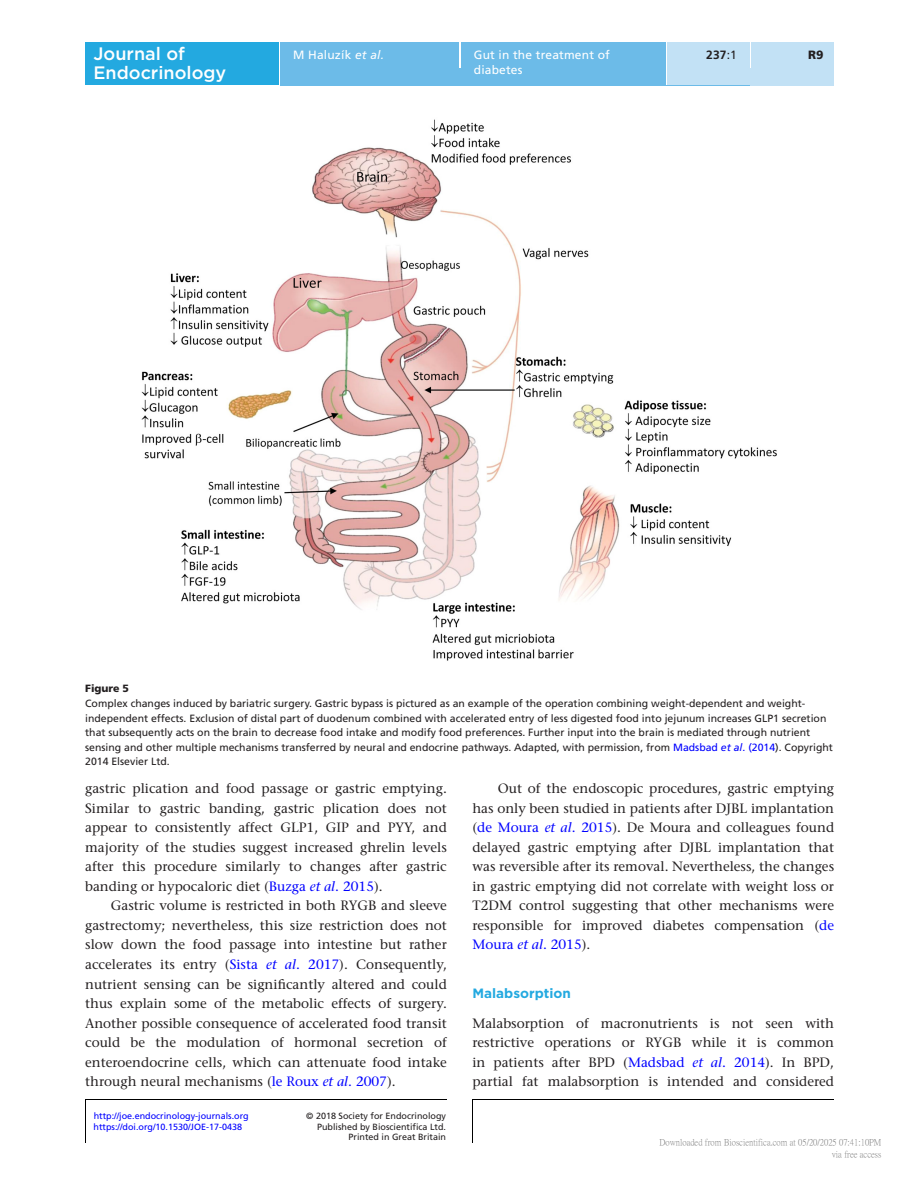
<style>
.page{position:relative;width:919px;height:1187px;background:#fff}
.page>*{position:absolute;margin:0;border:0;box-sizing:border-box;transform-origin:0 0}
.t1{font:500 18px "Gotham";color:#fff}
.TXI{font:500 13.5px/19.5px "Stone Serif Std";color:#231f20;text-align:justify}
.TXT{font:500 13.5px/19.5px "Stone Serif Std";color:#231f20;text-align:justify}
.t2{font:700 13.5px "Gotham";color:#23a9e0}
.t3{font:12px/14.7px "Frutiger LT Std";letter-spacing:.015em;color:#fff}
.t4{font:700 12px "Frutiger LT Std";color:#231f20}
.t5{font:900 12px "Frutiger LT Std";color:#231f20}
.FC{font:10.5px/14.7px "Frutiger LT Std";color:#231f20}
.FC-2{font:900 10.5px "Frutiger LT Std";color:#231f20}
.t6{font:9px/11.2px "Frutiger LT Std";color:#231f20;text-align:right}
.t7{font:9px "Frutiger LT Std";color:#00f}
.t8{font:9px/12px "P Ming Li U";color:rgb(0 0 0/.5);text-align:right}
.s1{font-weight:400}
.s2{font-style:italic}
.s3{color:#00f}
.s4{font-style:italic;color:#00f}
</style>
<div class="page">
<hr style="left:472px;top:1099px;width:1px;height:43px;background:#000">
<hr style="left:472px;top:1099px;width:361px;height:1px;background:#000">
<hr style="left:85px;top:1099px;width:1px;height:43px;background:#000">
<hr style="left:85px;top:1099px;width:361px;height:1px;background:#000">
<div style="left:85px;top:43px;width:194px;height:42px;background:#23a9e0"></div>
<div style="left:280px;top:51px;width:553px;height:34px;background:#6cbbe8"></div>
<div style="left:280px;top:43px;width:179px;height:8px;background:#6cbbe8"></div>
<hr style="left:459px;top:42px;width:2px;height:26px;background:#fff">
<div style="left:461px;top:43px;width:205px;height:42px;background:#6cbbe8"></div>
<hr style="left:666px;top:43px;width:1px;height:42px;background:#fff">
<div style="left:667px;top:43px;width:83px;height:42px;background:#c2e1f5"></div>
<div style="left:750px;top:68px;width:83px;height:17px;background:#c2e1f5"></div>
<svg style="left:750px;top:51px;width:1px;height:17px"></svg>
<div style="left:751px;top:42px;width:82px;height:26px;background:#c2e1f5"></div>
<img style="left:141px;top:119px;width:636px;height:542px">
<h1 class="t1" style="left:93px;top:42px;width:93px">Journal of</h1>
<p class="t4" style="left:706px;top:48px;width:32px">237<span class="s1">:1</span></p>
<h1 class="t1" style="left:93px;top:61px;width:134px">Endocrinology</h1>
<p class="t3" style="left:293px;top:48px;width:92px">M Haluzík <span class="s2">et al.</span></p>
<p class="t3" style="left:474px;top:48px;width:137px">Gut in the treatment of diabetes</p>
<p class="t5" style="left:808px;top:48px;width:17px">R9</p>
<p class="FC-2" style="left:85px;top:682px;width:45px">Figure 5</p>
<p class="FC" style="left:85px;top:696px;width:749px">Complex changes induced by bariatric surgery. Gastric bypass is pictured as an example of the operation combining weight-dependent and weight&shy;independent effects. Exclusion of distal part of duodenum combined with accelerated entry of less digested food into jejunum increases GLP1 secretion that subsequently acts on the brain to decrease food intake and modify food preferences. Further input into the brain is mediated through nutrient sensing and other multiple mechanisms transferred by neural and endocrine pathways. Adapted, with permission, from <span class="s3">Madsbad</span> <span class="s4">et al</span><span class="s3">. (2014</span>). Copyright 2014 Elsevier Ltd.</p>
<p class="TXT" style="left:85px;top:779px;width:363px">gastric plication and food passage or gastric emptying.<br>Similar to gastric banding, gastric plication does not appear to consistently affect GLP1, GIP and PYY, and majority of the studies suggest increased ghrelin levels after this procedure similarly to changes after gastric banding or hypocaloric diet (<span class="s3">Buzga</span> <span class="s4">et al</span><span class="s3">. 2015</span>).</p>
<p class="TXI" style="left:85px;top:896px;width:363px;text-indent:26px">Gastric volume is restricted in both RYGB and sleeve gastrectomy; nevertheless, this size restriction does not slow down the food passage into intestine but rather accelerates its entry (<span class="s3">Sista</span> <span class="s4">et al</span><span class="s3">. 2017</span>). Consequently, nutrient sensing can be significantly altered and could thus explain some of the metabolic effects of surgery.<br>Another possible consequence of accelerated food transit could be the modulation of hormonal secretion of enteroendocrine cells, which can attenuate food intake through neural mechanisms (<span class="s3">le Roux</span> <span class="s4">et al</span><span class="s3">. 2007</span>).</p>
<p class="t7" style="left:94px;top:1110px;width:157px">http://joe.endocrinology-journals.org</p>
<p class="t6" style="left:306px;top:1110px;width:141px">© 2018 Society for Endocrinology<br>Published by Bioscientifica Ltd.</p>
<p class="t6" style="left:348px;top:1131px;width:99px">Printed in Great Britain</p>
<p class="t7" style="left:93px;top:1121px;width:150px">https://doi.org/10.1530/JOE-17-0438</p>
<p class="TXI" style="left:472px;top:779px;width:363px;text-indent:26px">Out of the endoscopic procedures, gastric emptying has only been studied in patients after DJBL implantation (<span class="s3">de Moura</span> <span class="s4">et al</span><span class="s3">. 2015</span>). De Moura and colleagues found delayed gastric emptying after DJBL implantation that was reversible after its removal. Nevertheless, the changes in gastric emptying did not correlate with weight loss or T2DM control suggesting that other mechanisms were responsible for improved diabetes compensation (<span class="s3">de Moura</span> <span class="s4">et al</span><span class="s3">. 2015</span>).</p>
<h2 class="t2" style="left:472px;top:984px;width:100px">Malabsorption</h2>
<p class="TXT" style="left:472px;top:1013px;width:363px">Malabsorption of macronutrients is not seen with restrictive operations or RYGB while it is common in patients after BPD (<span class="s3">Madsbad</span> <span class="s4">et al</span><span class="s3">. 2014</span>). In BPD, partial fat malabsorption is intended and considered</p>
<p class="t8" style="left:659px;top:1136px;width:223px">Downloaded from Bioscientifica.com at 05/20/2025 07:41:10PM via free access</p>
</div>
